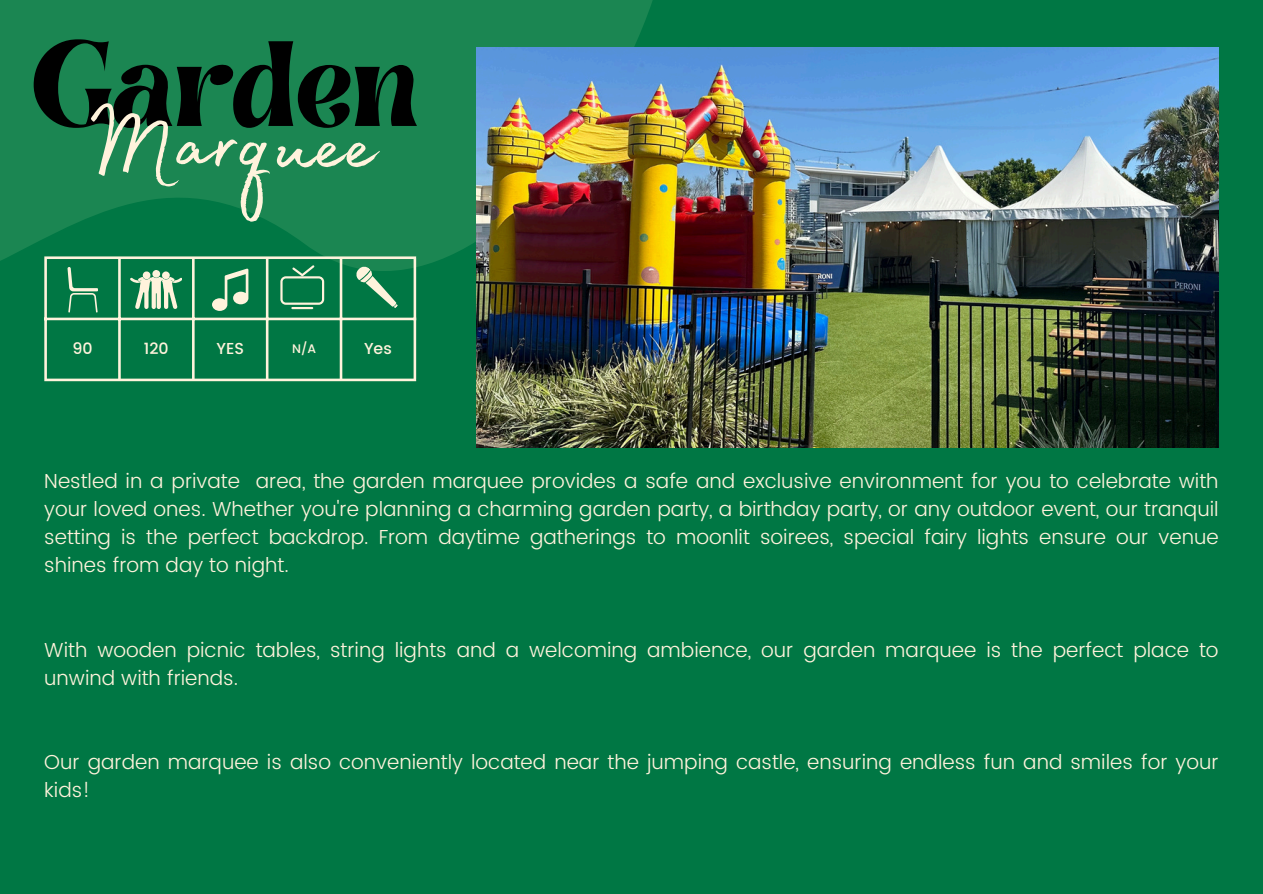
<style>
.page{position:relative;width:1263px;height:894px;background:#fff}
.page>*{position:absolute;margin:0;border:0;box-sizing:border-box;transform-origin:0 0}
.t1{font:118.5px "Madelyn Fill";color:#fff3dc}
.t2{font:97.35px "Brasika Display";color:#000}
.t3{font:300 20.25px/28.2px "Poppins";color:#fff3dc}
.t4{font:500 15.9px "Poppins";color:#fff3dc}
.t5{font:500 12.45px "Poppins";color:#fff3dc}
</style>
<div class="page">
<div style="left:0;top:0;width:1263px;height:893px;background:#074"></div>
<svg style="left:0;top:0;width:790px;height:448px;fill:#1b8652"></svg>
<hr style="left:44px;top:259px;width:3px;height:119px;background:#fff3dc">
<hr style="left:118px;top:259px;width:3px;height:119px;background:#fff3dc">
<hr style="left:192px;top:259px;width:3px;height:119px;background:#fff3dc">
<hr style="left:266px;top:259px;width:2px;height:119px;background:#fff3dc">
<hr style="left:340px;top:259px;width:2px;height:119px;background:#fff3dc">
<hr style="left:414px;top:259px;width:2px;height:119px;background:#fff3dc">
<hr style="left:44px;top:256px;width:372px;height:3px;background:#fff3dc">
<hr style="left:44px;top:317px;width:372px;height:3px;background:#fff3dc">
<hr style="left:44px;top:378px;width:372px;height:3px;background:#fff3dc">
<svg style="left:68px;top:267px;width:30px;height:45px"></svg>
<svg style="left:130px;top:270px;width:52px;height:39px"></svg>
<svg style="left:212px;top:268px;width:36px;height:43px"></svg>
<svg style="left:353px;top:263px;width:49px;height:49px"></svg>
<hr style="left:291px;top:307px;width:22px;height:2px;background:#fff3dc">
<svg style="left:280px;top:265px;width:44px;height:40px"></svg>
<img style="left:476px;top:47px;width:743px;height:400px">
<p class="t2" style="left:31px;top:9px;width:389px">Garden</p>
<h2 class="t1" style="left:85px;top:54px;width:294px">Marquee</h2>
<h1 class="t4" style="left:72px;top:339px;width:22px">90</h1>
<p class="t4" style="left:144px;top:339px;width:26px">120</p>
<p class="t4" style="left:216px;top:339px;width:29px">YES</p>
<p class="t5" style="left:292px;top:341px;width:25px">N/A</p>
<p class="t4" style="left:364px;top:339px;width:29px">Yes</p>
<p class="t3" style="left:44px;top:466px;width:1176px;text-align:justify">Nestled in a private area, the garden marquee provides a safe and exclusive environment for you to celebrate with your loved ones. Whether you're planning a charming garden party, a birthday party, or any outdoor event, our tranquil setting is the perfect backdrop. From daytime gatherings to moonlit soirees, special fairy lights ensure our venue shines from day to night.</p>
<p class="t3" style="left:44px;top:635px;width:1176px">With wooden picnic tables, string lights and a welcoming ambience, our garden marquee is the perfect place to unwind with friends.</p>
<p class="t3" style="left:44px;top:747px;width:1176px">Our garden marquee is also conveniently located near the jumping castle, ensuring endless fun and smiles for your kids!</p>
</div>
